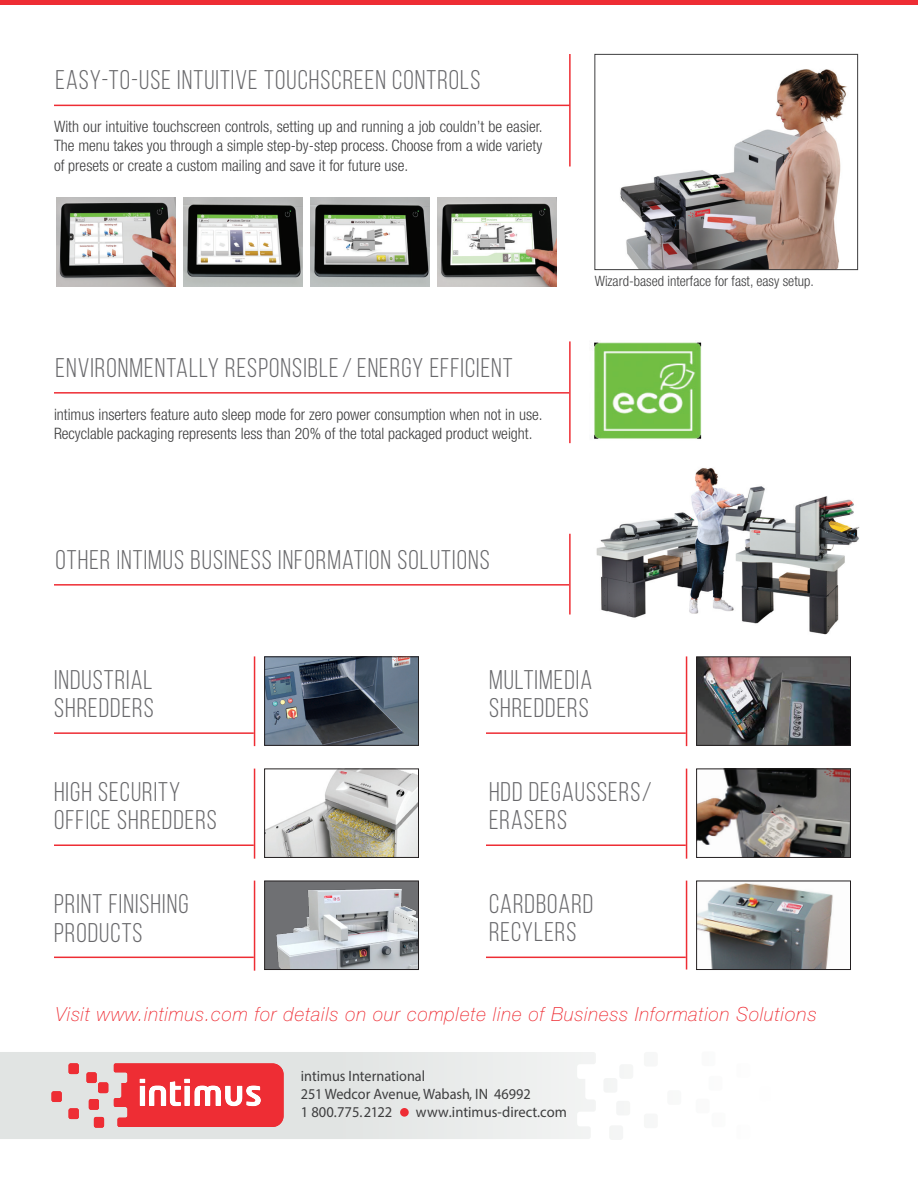
<style>
.page{position:relative;width:918px;height:1188px;background:#fff}
.page>*{position:absolute;margin:0;border:0;box-sizing:border-box;transform-origin:0 0}
.t1{font:27px/28.5px "Bebas Neue";letter-spacing:.04em;color:#69696c}
.t2{font:italic 100 19.5px "Helvetica Neue LT Std";letter-spacing:.05em;color:#ee2d34;scale:.96 1}
.t3{font:300 condensed 15.75px/19.5px "Helvetica Neue LT Std";color:#3e3e3f;text-align:justify}
.t4{font:15px/18px "Myriad Pro";color:#3e3e3f;scale:.95 1}
.t5{font:15px "Myriad Pro";color:#3e3e3f}
.t6{font:300 condensed 14.25px "Helvetica Neue LT Std";color:#3e3e3f}
</style>
<div class="page">
<img style="left:596px;top:468px;width:264px;height:167px">
<img style="left:620px;top:69px;width:227px;height:199px">
<div style="left:594px;top:54px;width:264px;height:216px;border:1px solid #3e3e3f"></div>
<svg style="left:0;top:1052px;width:624px;height:88px;fill:#e5e8e7"></svg>
<svg style="left:52px;top:1063px;width:232px;height:65px;background:#ec7074"></svg>
<div style="left:400px;top:1108px;width:9px;height:9px;background:#ee2d34;border-radius:50%"></div>
<div style="left:0;top:0;width:918px;height:5px;background:#ee2d34"></div>
<hr style="left:54px;top:105px;width:516px;height:1px;background:#ee2d34">
<hr style="left:54px;top:392px;width:515px;height:2px;background:#ee2d34">
<hr style="left:569px;top:54px;width:2px;height:113px;background:#ee2d34">
<hr style="left:569px;top:341px;width:2px;height:102px;background:#ee2d34">
<img style="left:184px;top:197px;width:118px;height:89px">
<img style="left:311px;top:197px;width:119px;height:89px">
<img style="left:438px;top:197px;width:119px;height:89px">
<img style="left:57px;top:197px;width:118px;height:89px">
<hr style="left:54px;top:584px;width:515px;height:2px;background:#ee2d34">
<hr style="left:569px;top:534px;width:2px;height:81px;background:#ee2d34">
<hr style="left:54px;top:732px;width:200px;height:2px;background:#ee2d34">
<hr style="left:54px;top:844px;width:200px;height:2px;background:#ee2d34">
<hr style="left:54px;top:957px;width:200px;height:1px;background:#ee2d34">
<hr style="left:486px;top:732px;width:200px;height:2px;background:#ee2d34">
<hr style="left:486px;top:844px;width:200px;height:2px;background:#ee2d34">
<hr style="left:486px;top:957px;width:200px;height:1px;background:#ee2d34">
<hr style="left:254px;top:656px;width:1px;height:90px;background:#ee2d34">
<hr style="left:254px;top:769px;width:1px;height:90px;background:#ee2d34">
<hr style="left:254px;top:881px;width:1px;height:90px;background:#ee2d34">
<hr style="left:686px;top:656px;width:1px;height:90px;background:#ee2d34">
<hr style="left:686px;top:769px;width:1px;height:90px;background:#ee2d34">
<hr style="left:686px;top:881px;width:1px;height:89px;background:#ee2d34">
<img style="left:266px;top:658px;width:151px;height:86px">
<div style="left:264px;top:656px;width:155px;height:90px;border:1px solid #231f20"></div>
<img style="left:266px;top:771px;width:151px;height:85px">
<div style="left:264px;top:769px;width:155px;height:89px;border:1px solid #231f20"></div>
<img style="left:266px;top:883px;width:151px;height:85px">
<div style="left:264px;top:881px;width:155px;height:89px;border:1px solid #231f20"></div>
<img style="left:698px;top:658px;width:151px;height:86px">
<div style="left:696px;top:656px;width:155px;height:90px;border:1px solid #231f20"></div>
<img style="left:698px;top:771px;width:151px;height:85px">
<div style="left:696px;top:769px;width:155px;height:89px;border:1px solid #231f20"></div>
<img style="left:698px;top:883px;width:135px;height:85px">
<div style="left:696px;top:881px;width:155px;height:89px;border:1px solid #231f20"></div>
<img style="left:594px;top:342px;width:108px;height:97px">
<p class="t1" style="left:56px;top:66px;width:426px">EASY-TO-USE INTUITIVE TOUCHSCREEN CONTROLS</p>
<p class="t3" style="left:54px;top:116px;width:490px">With our intuitive touchscreen controls, setting up and running a job couldn’t be easier.<br>The menu takes you through a simple step-by-step process. Choose from a wide variety of presets or create a custom mailing and save it for future use.</p>
<p class="t1" style="left:56px;top:353px;width:459px">ENVIRONMENTALLY RESPONSIBLE/ENERGY EFFICIENT</p>
<p class="t3" style="left:54px;top:404px;width:490px">intimus inserters feature auto sleep mode for zero power consumption when not in use.<br>Recyclable packaging represents less than 20% of the total packaged product weight.</p>
<p class="t1" style="left:56px;top:545px;width:436px">OTHER INTIMUS BUSINESS INFORMATION SOLUTIONS</p>
<p class="t6" style="left:595px;top:273px;width:221px">Wizard-based interface for fast, easy setup.</p>
<p class="t1" style="left:54px;top:665px;width:101px">INDUSTRIAL<br>SHREDDERS</p>
<p class="t1" style="left:54px;top:777px;width:164px">HIGH SECURITY<br>OFFICE SHREDDERS</p>
<p class="t1" style="left:54px;top:889px;width:136px">PRINT FINISHING<br>PRODUCTS</p>
<p class="t1" style="left:489px;top:665px;width:105px">MULTIMEDIA</p>
<p class="t1" style="left:489px;top:694px;width:101px">SHREDDERS</p>
<p class="t1" style="left:489px;top:777px;width:164px">HDD DEGAUSSERS/<br>ERASERS</p>
<p class="t1" style="left:489px;top:889px;width:106px">CARDBOARD<br>RECYLERS</p>
<p class="t2" style="left:56px;top:1003px;width:794px">Visit www.intimus.com for details on our complete line of Business Information Solutions</p>
<p class="t4" style="left:301px;top:1066px;width:243px">intimus International<br>251 Wedcor Avenue, Wabash, IN 46992</p>
<p class="t5" style="left:301px;top:1102px;width:93px">1 800.775.2122</p>
<p class="t5" style="left:416px;top:1102px;width:152px">www.intimus-direct.com</p>
</div>
